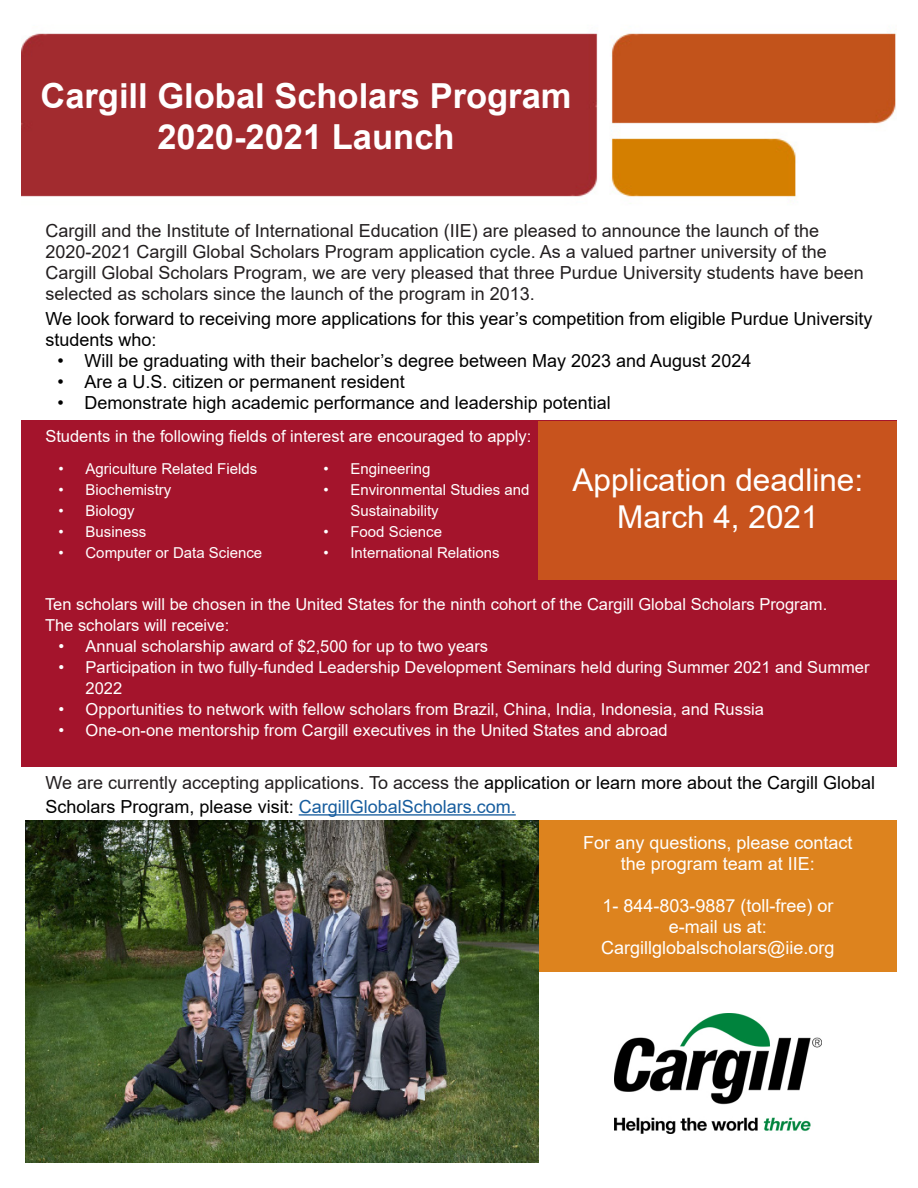
<style>
.page{position:relative;width:918px;height:1188px;background:#fff}
.page>*{position:absolute;margin:0;border:0;box-sizing:border-box;transform-origin:0 0}
.t1{font:700 34.5px "Arial";color:#fff}
.t2{font:31.5px "Arial";color:#fff}
.t3{font:18px/21px "Arial";color:#231f20}
.t4{font:18px/21px "Arial";color:#000}
.t5{font:18px "Arial";color:#fff}
.t6{font:16.5px/21px "Arial";color:#fff}
.t7{font:15px/21px "Arial";color:#fff}
.s1{color:#000}
.s2{color:#175d9e}
</style>
<div class="page">
<hr style="left:299px;top:814px;width:217px;height:2px;background:#175d9e">
<img style="left:21px;top:33px;width:876px;height:169px">
<img style="left:614px;top:1013px;width:207px;height:121px">
<div style="left:21px;top:421px;width:876px;height:346px;background:#a4142c"></div>
<div style="left:539px;top:821px;width:358px;height:151px;background:#dd831e"></div>
<div style="left:539px;top:421px;width:358px;height:159px;background:#c8531d"></div>
<img style="left:26px;top:821px;width:513px;height:342px">
<p class="t1" style="left:40px;top:71px;width:533px">Cargill Global Scholars Program</p>
<p class="t1" style="left:157px;top:113px;width:299px">2020-2021 Launch</p>
<p class="t3" style="left:46px;top:220px;width:820px">Cargill and the Institute of International Education (IIE) are pleased to announce the launch of the 2020-2021 Cargill Global Scholars Program application cycle. As a valued partner university of the Cargill Global Scholars Program, we are very pleased that three Purdue University students have been selected as scholars since the launch of the program in 2013.</p>
<p class="t4" style="left:46px;top:308px;width:828px">We look forward to receiving more applications for this year’s competition from eligible Purdue University students who:</p>
<p class="t4" style="left:58px;top:350px;width:695px">• Will be graduating with their bachelor’s degree between May 2023 and August 2024</p>
<p class="t4" style="left:58px;top:371px;width:349px">• Are a U.S. citizen or permanent resident</p>
<p class="t4" style="left:58px;top:392px;width:555px">• Demonstrate high academic performance and leadership potential</p>
<p class="t6" style="left:45px;top:426px;width:488px">Students in the following fields of interest are encouraged to apply:</p>
<p class="t7" style="left:58px;top:458px;width:200px">• Agriculture Related Fields</p>
<p class="t7" style="left:58px;top:479px;width:114px">• Biochemistry</p>
<p class="t7" style="left:58px;top:500px;width:78px">• Biology</p>
<p class="t7" style="left:58px;top:521px;width:89px">• Business</p>
<p class="t7" style="left:58px;top:542px;width:205px">• Computer or Data Science</p>
<p class="t7" style="left:323px;top:458px;width:109px">• Engineering</p>
<p class="t7" style="left:350px;top:479px;width:181px;text-indent:-27px">• Environmental Studies and<br>Sustainability</p>
<p class="t7" style="left:323px;top:521px;width:120px">• Food Science</p>
<p class="t7" style="left:323px;top:542px;width:178px">• International Relations</p>
<p class="t6" style="left:45px;top:594px;width:784px">Ten scholars will be chosen in the United States for the ninth cohort of the Cargill Global Scholars Program.</p>
<p class="t6" style="left:45px;top:615px;width:186px">The scholars will receive:</p>
<p class="t6" style="left:58px;top:636px;width:431px">• Annual scholarship award of $2,500 for up to two years</p>
<p class="t6" style="left:86px;top:657px;width:786px;text-indent:-27px">• Participation in two fully-funded Leadership Development Seminars held during Summer 2021 and Summer<br>2022</p>
<p class="t6" style="left:58px;top:699px;width:707px">• Opportunities to network with fellow scholars from Brazil, China, India, Indonesia, and Russia</p>
<p class="t6" style="left:58px;top:720px;width:611px">• One-on-one mentorship from Cargill executives in the United States and abroad</p>
<p class="t2" style="left:573px;top:458px;width:292px">Application deadline:</p>
<p class="t2" style="left:617px;top:496px;width:203px">March 4, 2021</p>
<p class="t3" style="left:46px;top:772px;width:831px">We are currently accepting applications. To access the <span class="s1">application or learn more about the Cargill Global</span></p>
<p class="t4" style="left:46px;top:796px;width:472px">Scholars Program, please visit: <span class="s2">CargillGlobalScholars.com.</span></p>
<p class="t5" style="left:583px;top:831px;width:271px">For any questions, please contact</p>
<p class="t5" style="left:621px;top:852px;width:196px">the program team at IIE:</p>
<p class="t5" style="left:602px;top:894px;width:233px">1- 844-803-9887 (toll-free) or</p>
<p class="t5" style="left:669px;top:915px;width:100px">e-mail us at:</p>
<p class="t5" style="left:601px;top:936px;width:235px">Cargillglobalscholars@iie.org</p>
</div>
